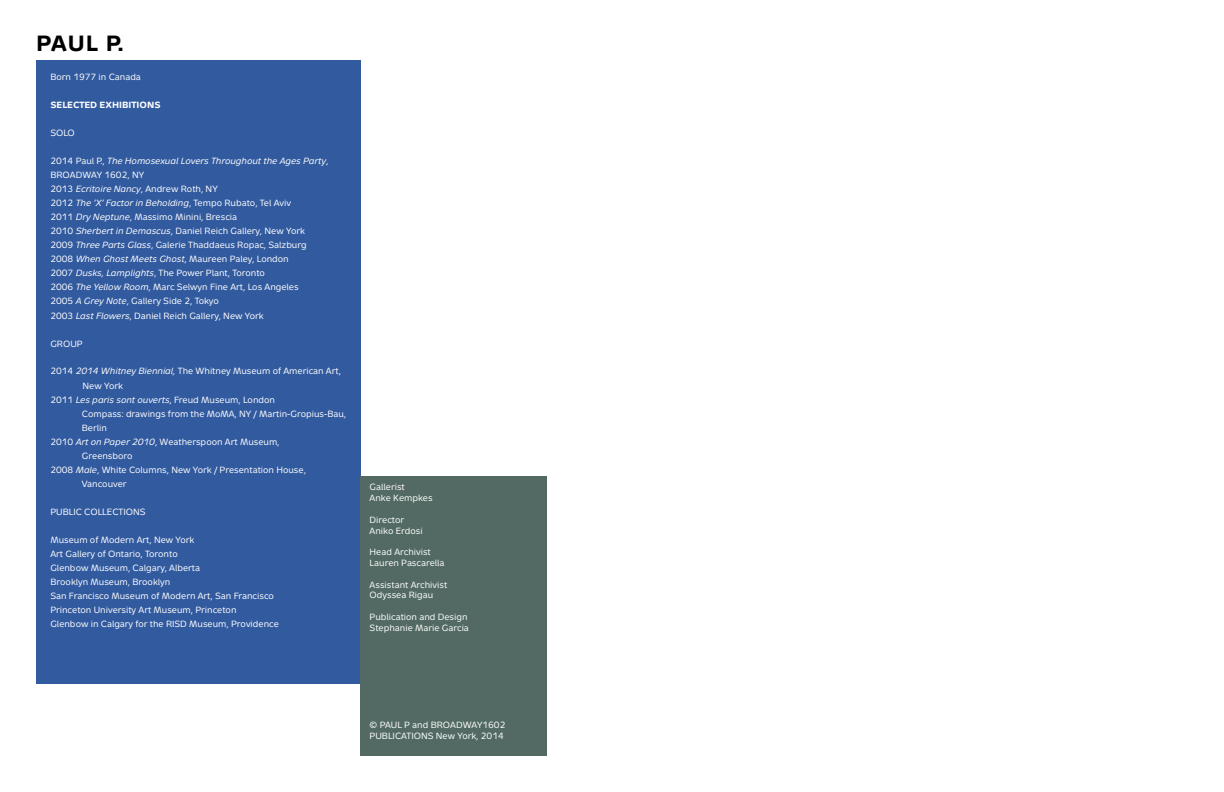
<style>
.page{position:relative;width:1224px;height:792px;background:#fff}
.page>*{position:absolute;margin:0;border:0;box-sizing:border-box;transform-origin:0 0}
.t1{font:700 22px "Metron Text OT";color:#000}
.t2{font:9px/14px "Metron Text OT";color:#fff}
.t3{font:700 9px "Metron Text OT";color:#fff}
.s1{font-style:italic}
</style>
<div class="page">
<div style="left:36px;top:60px;width:325px;height:624px;background:#325a9f"></div>
<div style="left:361px;top:477px;width:186px;height:279px;background:#526a63"></div>
<h1 class="t1" style="left:36px;top:29px;width:89px">PAUL P.</h1>
<p class="t2" style="left:50px;top:70px;width:92px">Born 1977 in Canada</p>
<p class="t3" style="left:50px;top:99px;width:112px">SELECTED EXHIBITIONS</p>
<p class="t2" style="left:50px;top:126px;width:26px">SOLO</p>
<p class="t2" style="left:50px;top:154px;width:279px">2014 Paul P., <span class="s1">The Homosexual Lovers Throughout the Ages Party</span>, BROADWAY 1602, NY<br>2013 <span class="s1">Ecritoire Nancy</span>, Andrew Roth, NY<br>2012 <span class="s1">The ‘X’ Factor in Beholding</span>, Tempo Rubato, Tel Aviv<br>2011 <span class="s1">Dry Neptune</span>, Massimo Minini, Brescia<br>2010 <span class="s1">Sherbert in Demascus</span>, Daniel Reich Gallery, New York 2009 <span class="s1">Three Parts Glass</span>, Galerie Thaddaeus Ropac, Salzburg 2008 <span class="s1">When Ghost Meets Ghost</span>, Maureen Paley, London<br>2007 <span class="s1">Dusks, Lamplights</span>, The Power Plant, Toronto<br>2006 <span class="s1">The Yellow Room</span>, Marc Selwyn Fine Art, Los Angeles<br>2005 <span class="s1">A Grey Note</span>, Gallery Side 2, Tokyo<br>2003 <span class="s1">Last Flowers</span>, Daniel Reich Gallery, New York</p>
<p class="t2" style="left:50px;top:336px;width:34px">GROUP</p>
<p class="t2" style="left:50px;top:364px;width:292px">2014 <span class="s1">2014 Whitney Biennial,</span> The Whitney Museum of American Art,</p>
<p class="t2" style="left:83px;top:378px;width:42px">New York</p>
<p class="t2" style="left:50px;top:392px;width:226px">2011 <span class="s1">Les paris sont ouverts</span>, Freud Museum, London</p>
<p class="t2" style="left:82px;top:406px;width:266px">Compass: drawings from the MoMA, NY / Martin-Gropius-Bau,</p>
<p class="t2" style="left:82px;top:420px;width:27px">Berlin</p>
<p class="t2" style="left:50px;top:434px;width:231px">2010 <span class="s1">Art on Paper 2010</span>, Weatherspoon Art Museum,</p>
<p class="t2" style="left:82px;top:448px;width:52px">Greensboro</p>
<p class="t2" style="left:50px;top:462px;width:257px">2008 <span class="s1">Male</span>, White Columns, New York / Presentation House,</p>
<p class="t2" style="left:82px;top:476px;width:46px">Vancouver</p>
<p class="t2" style="left:50px;top:504px;width:97px">PUBLIC COLLECTIONS</p>
<p class="t2" style="left:50px;top:532px;width:230px">Museum of Modern Art, New York<br>Art Gallery of Ontario, Toronto<br>Glenbow Museum, Calgary, Alberta<br>Brooklyn Museum, Brooklyn<br>San Francisco Museum of Modern Art, San Francisco Princeton University Art Museum, Princeton<br>Glenbow in Calgary for the RISD Museum, Providence</p>
<p class="t2" style="left:370px;top:482px;width:65px;line-height:10.8px">Gallerist<br>Anke Kempkes</p>
<p class="t2" style="left:370px;top:514px;width:55px;line-height:10.8px">Director<br>Aniko Erdosi</p>
<p class="t2" style="left:370px;top:547px;width:76px;line-height:10.8px">Head Archivist<br>Lauren Pascarella</p>
<p class="t2" style="left:370px;top:579px;width:79px;line-height:10.8px">Assistant Archivist<br>Odyssea Rigau</p>
<p class="t2" style="left:370px;top:612px;width:101px;line-height:10.8px">Publication and Design<br>Stephanie Marie Garcia</p>
<p class="t2" style="left:370px;top:720px;width:137px;line-height:10.8px">© PAUL P and BROADWAY1602<br>PUBLICATIONS New York, 2014</p>
</div>
